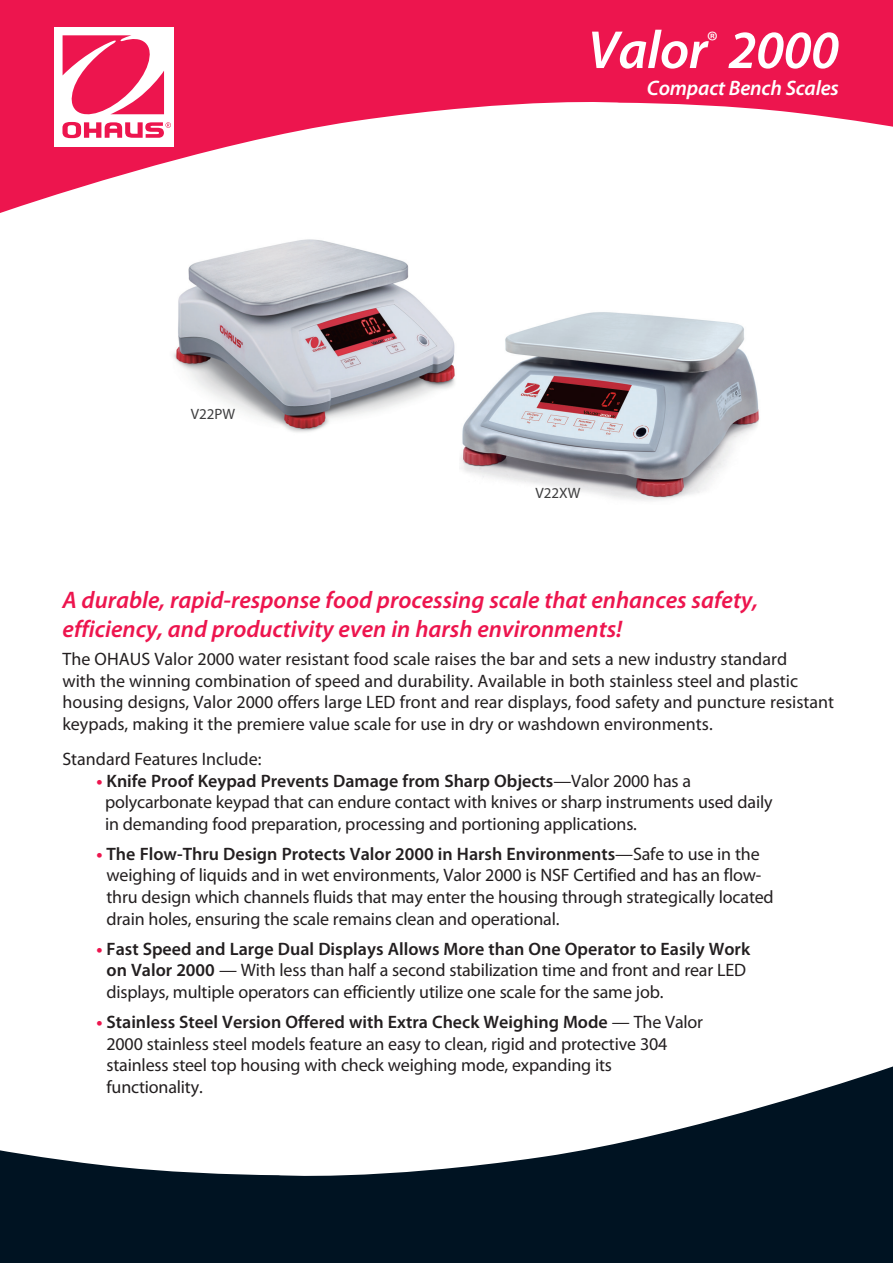
<style>
.page{position:relative;width:893px;height:1263px;background:#fff}
.page>*{position:absolute;margin:0;border:0;box-sizing:border-box;transform-origin:0 0}
.t1{font:italic 600 54px "Myriad Pro";letter-spacing:-.01em;color:#fff}
.Cover_Headline_Text{font:italic 600 24px/28.8px "Myriad Pro";color:#ed154e}
.t2{font:italic 600 21px "Myriad Pro";letter-spacing:-.01em;color:#fff}
.Cover_Bullet_List{font:18px/21.6px "Myriad Pro";letter-spacing:-.01em;color:#231f20}
.Cover_Copy_Text{font:18px/21.6px "Myriad Pro";color:#231f20}
.t3{font:15px "Myriad Pro";color:#3e3e3f}
.s1{font-weight:700;color:#ed154e}
.s2{font-weight:600}
</style>
<div class="page">
<svg style="left:0;top:0;width:893px;height:213px;fill:#ed154e"></svg>
<div style="left:54px;top:27px;width:120px;height:119px;background:#fff"></div>
<svg style="left:62px;top:35px;width:109px;height:103px"></svg>
<svg style="left:0;top:1066px;width:893px;height:197px;fill:#001322"></svg>
<img style="left:173px;top:239px;width:282px;height:193px">
<img style="left:461px;top:312px;width:298px;height:189px">
<p class="t3" style="left:191px;top:405px;width:46px">V22PW</p>
<h1 class="t1" style="left:588px;top:16px;width:253px">Valor<sup>®</sup> 2000</h1>
<p class="t2" style="left:647px;top:75px;width:193px">Compact Bench Scales</p>
<p class="t3" style="left:535px;top:483px;width:47px">V22XW</p>
<p class="Cover_Headline_Text" style="left:63px;top:585px;width:697px">A durable, rapid-response food processing scale that enhances safety, efficiency, and productivity even in harsh environments!</p>
<p class="Cover_Copy_Text" style="left:63px;top:648px;width:773px">The OHAUS Valor 2000 water resistant food scale raises the bar and sets a new industry standard<br>with the winning combination of speed and durability. Available in both stainless steel and plastic housing designs, Valor 2000 offers large LED front and rear displays, food safety and puncture resistant keypads, making it the premiere value scale for use in dry or washdown environments.</p>
<p class="Cover_Copy_Text" style="left:63px;top:748px;width:200px">Standard Features Include:</p>
<p class="Cover_Bullet_List" style="left:105px;top:769px;width:669px;text-indent:-9px"><span class="s1">•</span> <span class="s2">Knife Proof Keypad Prevents Damage from Sharp Objects</span>—Valor 2000 has a polycarbonate keypad that can endure contact with knives or sharp instruments used daily in demanding food preparation, processing and portioning applications.</p>
<p class="Cover_Bullet_List" style="left:107px;top:843px;width:669px;text-indent:-10px"><span class="s1">•</span> <span class="s2">The Flow-Thru Design Protects Valor 2000 in Harsh Environments</span>—Safe to use in the weighing of liquids and in wet environments, Valor 2000 is NSF Certified and has an flow&shy;thru design which channels fluids that may enter the housing through strategically located drain holes, ensuring the scale remains clean and operational.</p>
<p class="Cover_Bullet_List" style="left:107px;top:938px;width:645px;text-indent:-10px"><span class="s1">•</span> <span class="s2">Fast Speed and Large Dual Displays Allows More than One Operator to Easily Work on Valor 2000</span> — With less than half a second stabilization time and front and rear LED displays, multiple operators can efficiently utilize one scale for the same job.</p>
<p class="Cover_Bullet_List" style="left:107px;top:1011px;width:598px;text-indent:-10px"><span class="s1">•</span> <span class="s2">Stainless Steel Version Offered with Extra Check Weighing Mode</span> — The Valor 2000 stainless steel models feature an easy to clean, rigid and protective 304 stainless steel top housing with check weighing mode, expanding its functionality.</p>
</div>
